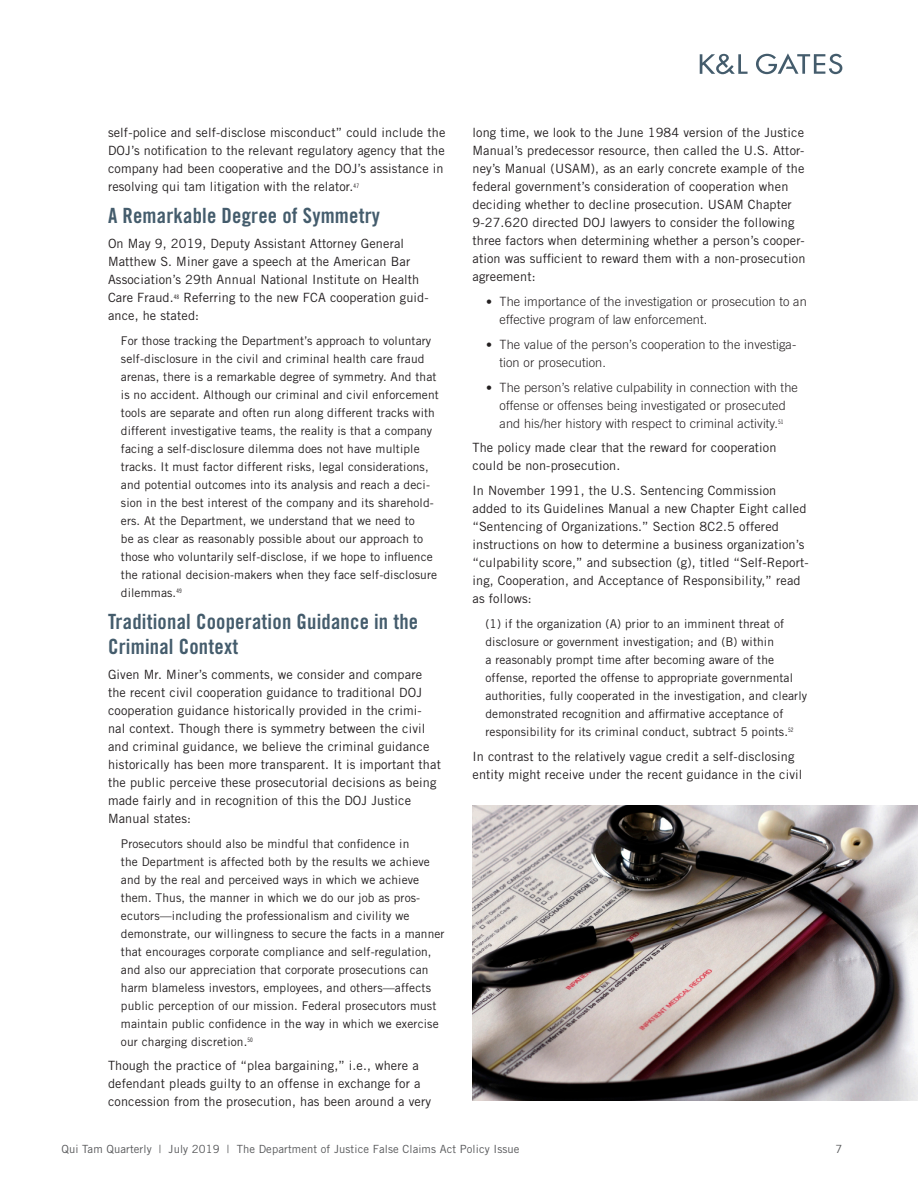
<style>
.page{position:relative;width:918px;height:1188px;background:#fff}
.page>*{position:absolute;margin:0;border:0;box-sizing:border-box;transform-origin:0 0}
.Main_Content{font:21px/25.2px "Trade Gothic LT Std Bd Cn 20";letter-spacing:.01em;color:#445c6c}
.Main_Content-2{font:12.75px/18px "Trade Gothic LT Std";letter-spacing:.01em;color:#231f20}
.t1{font:300 12.75px/18px "Trade Gothic LT Std";letter-spacing:.01em;color:#231f20}
.Main_Content-3{font:12px/18px "Trade Gothic LT Std";letter-spacing:.01em;color:#231f20}
.t2{font:11.25px "Trade Gothic LT Std";letter-spacing:.01em;color:#57585a}
.s1{font-size:12px}
</style>
<div class="page">
<svg style="left:700px;top:54px;width:48px;height:20px"></svg>
<svg style="left:756px;top:53px;width:86px;height:21px"></svg>
<img style="left:472px;top:806px;width:446px;height:294px">
<p class="Main_Content-2" style="left:108px;top:124px;width:339px">self-police and self-disclose misconduct” could include the DOJ’s notification to the relevant regulatory agency that the company had been cooperative and the DOJ’s assistance in resolving qui tam litigation with the relator.<sup>47</sup></p>
<p class="Main_Content" style="left:108px;top:203px;width:274px">A Remarkable Degree of Symmetry</p>
<p class="Main_Content-2" style="left:108px;top:234px;width:322px">On May 9, 2019, Deputy Assistant Attorney General Matthew S. Miner gave a speech at the American Bar Association’s 29th Annual National Institute on Health Care Fraud.<sup>48</sup> Referring to the new FCA cooperation guid&shy;ance, he stated:</p>
<p class="Main_Content-3" style="left:121px;top:331px;width:319px">For those tracking the Department’s approach to voluntary self-disclosure in the civil and criminal health care fraud arenas, there is a remarkable degree of symmetry. And that is no accident. Although our criminal and civil enforcement tools are separate and often run along different tracks with different investigative teams, the reality is that a company facing a self-disclosure dilemma does not have multiple tracks. It must factor different risks, legal considerations, and potential outcomes into its analysis and reach a deci&shy;sion in the best interest of the company and its sharehold&shy;ers. At the Department, we understand that we need to<br>be as clear as reasonably possible about our approach to those who voluntarily self-disclose, if we hope to influence the rational decision-makers when they face self-disclosure dilemmas.<sup>49</sup></p>
<p class="Main_Content" style="left:108px;top:609px;width:312px">Traditional Cooperation Guidance in the<br>Criminal Context</p>
<p class="Main_Content-2" style="left:108px;top:665px;width:334px">Given Mr. Miner’s comments, we consider and compare the recent civil cooperation guidance to traditional DOJ cooperation guidance historically provided in the crimi&shy;nal context. Though there is symmetry between the civil and criminal guidance, we believe the criminal guidance historically has been more transparent. It is important that the public perceive these prosecutorial decisions as being made fairly and in recognition of this the DOJ Justice Manual states:</p>
<p class="Main_Content-3" style="left:121px;top:834px;width:325px">Prosecutors should also be mindful that confidence in<br>the Department is affected both by the results we achieve and by the real and perceived ways in which we achieve them. Thus, the manner in which we do our job as pros&shy;ecutors—including the professionalism and civility we demonstrate, our willingness to secure the facts in a manner that encourages corporate compliance and self-regulation, and also our appreciation that corporate prosecutions can harm blameless investors, employees, and others—affects public perception of our mission. Federal prosecutors must maintain public confidence in the way in which we exercise our charging discretion.<sup>50</sup></p>
<p class="Main_Content-2" style="left:108px;top:1057px;width:325px">Though the practice of “plea bargaining,” i.e., where a defendant pleads guilty to an offense in exchange for a concession from the prosecution, has been around a very</p>
<p class="Main_Content-2" style="left:472px;top:124px;width:334px">long time, we look to the June 1984 version of the Justice Manual’s predecessor resource, then called the U.S. Attor&shy;ney’s Manual (USAM), as an early concrete example of the federal government’s consideration of cooperation when deciding whether to decline prosecution. USAM Chapter 9-27.620 directed DOJ lawyers to consider the following three factors when determining whether a person’s cooper&shy;ation was sufficient to reward them with a non-prosecution agreement:</p>
<p class="t1" style="left:500px;top:293px;width:309px;text-indent:-14px"><span class="s1">•</span> The importance of the investigation or prosecution to an effective program of law enforcement.</p>
<p class="t1" style="left:500px;top:335px;width:298px;text-indent:-14px"><span class="s1">•</span> The value of the person’s cooperation to the investiga&shy;tion or prosecution.</p>
<p class="t1" style="left:486px;top:378px;width:313px;text-align:center"><span class="s1">•</span> The person’s relative culpability in connection with the offense or offenses being investigated or prosecuted<br>and his/her history with respect to criminal activity.<sup>51</sup></p>
<p class="Main_Content-2" style="left:472px;top:439px;width:306px">The policy made clear that the reward for cooperation could be non-prosecution.</p>
<p class="Main_Content-2" style="left:472px;top:482px;width:338px">In November 1991, the U.S. Sentencing Commission added to its Guidelines Manual a new Chapter Eight called “Sentencing of Organizations.” Section 8C2.5 offered instructions on how to determine a business organization’s “culpability score,” and subsection (g), titled “Self-Report&shy;ing, Cooperation, and Acceptance of Responsibility,” read as follows:</p>
<p class="Main_Content-3" style="left:485px;top:615px;width:323px">(1) if the organization (A) prior to an imminent threat of disclosure or government investigation; and (B) within<br>a reasonably prompt time after becoming aware of the offense, reported the offense to appropriate governmental authorities, fully cooperated in the investigation, and clearly demonstrated recognition and affirmative acceptance of responsibility for its criminal conduct, subtract 5 points.<sup>52</sup></p>
<p class="Main_Content-2" style="left:472px;top:747px;width:332px">In contrast to the relatively vague credit a self-disclosing entity might receive under the recent guidance in the civil</p>
<p class="t2" style="left:62px;top:1142px;width:460px">Qui Tam Quarterly | July 2019 | The Department of Justice False Claims Act Policy Issue</p>
<p class="t2" style="left:836px;top:1142px;width:8px">7</p>
</div>
